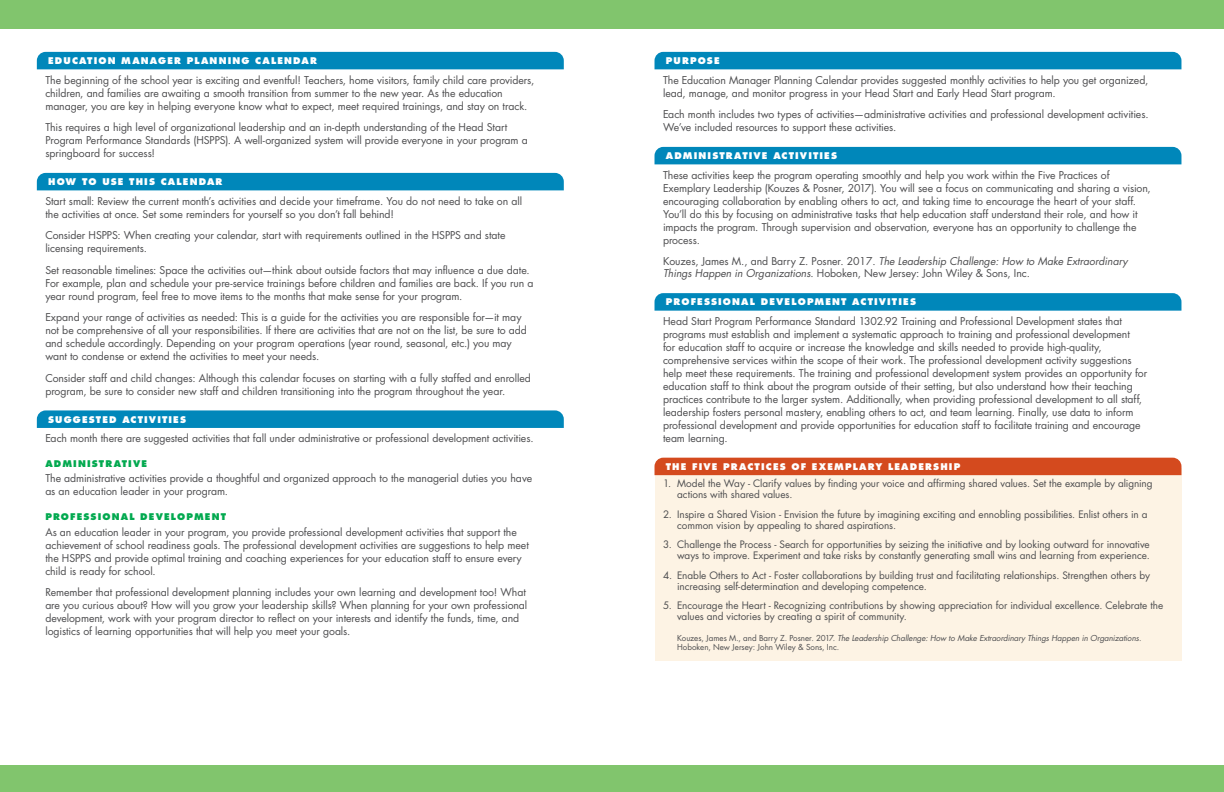
<style>
.page{position:relative;width:1224px;height:792px;background:#fff}
.page>*{position:absolute;margin:0;border:0;box-sizing:border-box;transform-origin:0 0}
.t1{font:10.5px/13px "Futura Std";letter-spacing:-.005em;color:#4d4d4f}
.t2{font:10px/11px "Futura Std";letter-spacing:-.005em;color:#4d4d4f}
.t3{font:800 9px "Futura Std";letter-spacing:.13em;color:#fff}
.t4{font:800 9px "Futura Std";letter-spacing:.125em;color:#02a94f}
.t5{font:8px/9px "Futura Std";color:#4d4d4f}
.s1{font-style:italic}
</style>
<div class="page">
<div style="left:655px;top:469px;width:526px;height:192px;background:#fdf3e4"></div>
<div style="left:0;top:765px;width:1224px;height:27px;background:#81c56d"></div>
<div style="left:0;top:0;width:1224px;height:28px;background:#81c56d"></div>
<div style="left:37px;top:52px;width:527px;height:17px;background:#0087ba"></div>
<div style="left:655px;top:52px;width:526px;height:17px;background:#0087ba"></div>
<div style="left:37px;top:173px;width:527px;height:17px;background:#0087ba"></div>
<svg style="left:37px;top:410px;width:527px;height:18px;background:#078abc"></svg>
<div style="left:655px;top:147px;width:526px;height:17px;background:#0087ba"></div>
<svg style="left:655px;top:293px;width:526px;height:18px;background:#078abc"></svg>
<div style="left:655px;top:458px;width:526px;height:17px;background:#d44a1e"></div>
<h2 class="t3" style="left:48px;top:55px;width:270px">EDUCATION MANAGER PLANNING CALENDAR</h2>
<h2 class="t3" style="left:666px;top:55px;width:55px">PURPOSE</h2>
<p class="t1" style="left:45px;top:73px;width:491px">The beginning of the school year is exciting and eventful! Teachers, home visitors, family child care providers, children, and families are awaiting a smooth transition from summer to the new year. As the education manager, you are key in helping everyone know what to expect, meet required trainings, and stay on track.</p>
<p class="t1" style="left:45px;top:121px;width:484px">This requires a high level of organizational leadership and an in-depth understanding of the Head Start<br>Program Performance Standards (HSPPS). A well-organized system will provide everyone in your program a springboard for success!</p>
<p class="t1" style="left:45px;top:194px;width:478px">Start small: Review the current month’s activities and decide your timeframe. You do not need to take on all the activities at once. Set some reminders for yourself so you don’t fall behind!</p>
<p class="t1" style="left:45px;top:229px;width:462px">Consider HSPPS: When creating your calendar, start with requirements outlined in the HSPPS and state licensing requirements.</p>
<p class="t1" style="left:45px;top:263px;width:490px">Set reasonable timelines: Space the activities out—think about outside factors that may influence a due date.<br>For example, plan and schedule your pre-service trainings before children and families are back. If you run a year round program, feel free to move items to the months that make sense for your program.</p>
<p class="t1" style="left:45px;top:311px;width:483px">Expand your range of activities as needed: This is a guide for the activities you are responsible for—it may not be comprehensive of all your responsibilities. If there are activities that are not on the list, be sure to add and schedule accordingly. Depending on your program operations (year round, seasonal, etc.) you may want to condense or extend the activities to meet your needs.</p>
<p class="t1" style="left:45px;top:371px;width:487px">Consider staff and child changes: Although this calendar focuses on starting with a fully staffed and enrolled program, be sure to consider new staff and children transitioning into the program throughout the year.</p>
<p class="t1" style="left:45px;top:432px;width:490px">Each month there are suggested activities that fall under administrative or professional development activities.</p>
<h3 class="t4" style="left:45px;top:457px;width:103px">ADMINISTRATIVE</h3>
<p class="t1" style="left:45px;top:472px;width:488px">The administrative activities provide a thoughtful and organized approach to the managerial duties you have as an education leader in your program.</p>
<h3 class="t4" style="left:45px;top:511px;width:182px">PROFESSIONAL DEVELOPMENT</h3>
<p class="t1" style="left:45px;top:525px;width:485px">As an education leader in your program, you provide professional development activities that support the achievement of school readiness goals. The professional development activities are suggestions to help meet the HSPPS and provide optimal training and coaching experiences for your education staff to ensure every child is ready for school.</p>
<p class="t1" style="left:45px;top:586px;width:483px">Remember that professional development planning includes your own learning and development too! What are you curious about? How will you grow your leadership skills? When planning for your own professional development, work with your program director to reflect on your interests and identify the funds, time, and logistics of learning opportunities that will help you meet your goals.</p>
<h2 class="t3" style="left:48px;top:176px;width:176px">HOW TO USE THIS CALENDAR</h2>
<h2 class="t3" style="left:48px;top:414px;width:139px">SUGGESTED ACTIVITIES</h2>
<p class="t1" style="left:663px;top:73px;width:487px">The Education Manager Planning Calendar provides suggested monthly activities to help you get organized, lead, manage, and monitor progress in your Head Start and Early Head Start program.</p>
<p class="t1" style="left:663px;top:108px;width:487px">Each month includes two types of activities—administrative activities and professional development activities.<br>We’ve included resources to support these activities.</p>
<p class="t1" style="left:663px;top:168px;width:489px">These activities keep the program operating smoothly and help you work within the Five Practices of Exemplary Leadership (Kouzes &amp; Posner, 2017). You will see a focus on communicating and sharing a vision, encouraging collaboration by enabling others to act, and taking time to encourage the heart of your staff.<br>You’ll do this by focusing on administrative tasks that help education staff understand their role, and how it impacts the program. Through supervision and observation, everyone has an opportunity to challenge the process.</p>
<p class="t1" style="left:663px;top:255px;width:466px;line-height:12.6px">Kouzes, James M., and Barry Z. Posner. 2017. <span class="s1">The Leadership Challenge: How to Make Extraordinary<br>Things Happen in Organizations</span>. Hoboken, New Jersey: John Wiley &amp; Sons, Inc.</p>
<p class="t1" style="left:663px;top:315px;width:486px">Head Start Program Performance Standard 1302.92 Training and Professional Development states that programs must establish and implement a systematic approach to training and professional development<br>for education staff to acquire or increase the knowledge and skills needed to provide high-quality, comprehensive services within the scope of their work. The professional development activity suggestions help meet these requirements. The training and professional development system provides an opportunity for education staff to think about the program outside of their setting, but also understand how their teaching practices contribute to the larger system. Additionally, when providing professional development to all staff, leadership fosters personal mastery, enabling others to act, and team learning. Finally, use data to inform professional development and provide opportunities for education staff to facilitate training and encourage team learning.</p>
<p class="t2" style="left:677px;top:478px;width:477px;text-indent:-14px">1. Model the Way - Clarify values by finding your voice and affirming shared values. Set the example by aligning actions with shared values.</p>
<p class="t2" style="left:677px;top:509px;width:472px;text-indent:-14px">2. Inspire a Shared Vision - Envision the future by imagining exciting and ennobling possibilities. Enlist others in a common vision by appealing to shared aspirations.</p>
<p class="t2" style="left:663px;top:539px;width:488px;text-align:right">3. Challenge the Process - Search for opportunities by seizing the initiative and by looking outward for innovative ways to improve. Experiment and take risks by constantly generating small wins and learning from experience.</p>
<p class="t2" style="left:677px;top:570px;width:474px;text-indent:-14px">4. Enable Others to Act - Foster collaborations by building trust and facilitating relationships. Strengthen others by increasing self-determination and developing competence.</p>
<p class="t2" style="left:677px;top:600px;width:488px;text-indent:-14px">5. Encourage the Heart - Recognizing contributions by showing appreciation for individual excellence. Celebrate the values and victories by creating a spirit of community.</p>
<p class="t5" style="left:677px;top:633px;width:466px">Kouzes, James M., and Barry Z. Posner. 2017. <span class="s1">The Leadership Challenge: How to Make Extraordinary Things Happen in Organizations</span>.<br>Hoboken, New Jersey: John Wiley &amp; Sons, Inc.</p>
<h2 class="t3" style="left:666px;top:150px;width:173px">ADMINISTRATIVE ACTIVITIES</h2>
<h2 class="t3" style="left:666px;top:296px;width:252px">PROFESSIONAL DEVELOPMENT ACTIVITIES</h2>
<h2 class="t3" style="left:666px;top:461px;width:296px">THE FIVE PRACTICES OF EXEMPLARY LEADERSHIP</h2>
</div>
